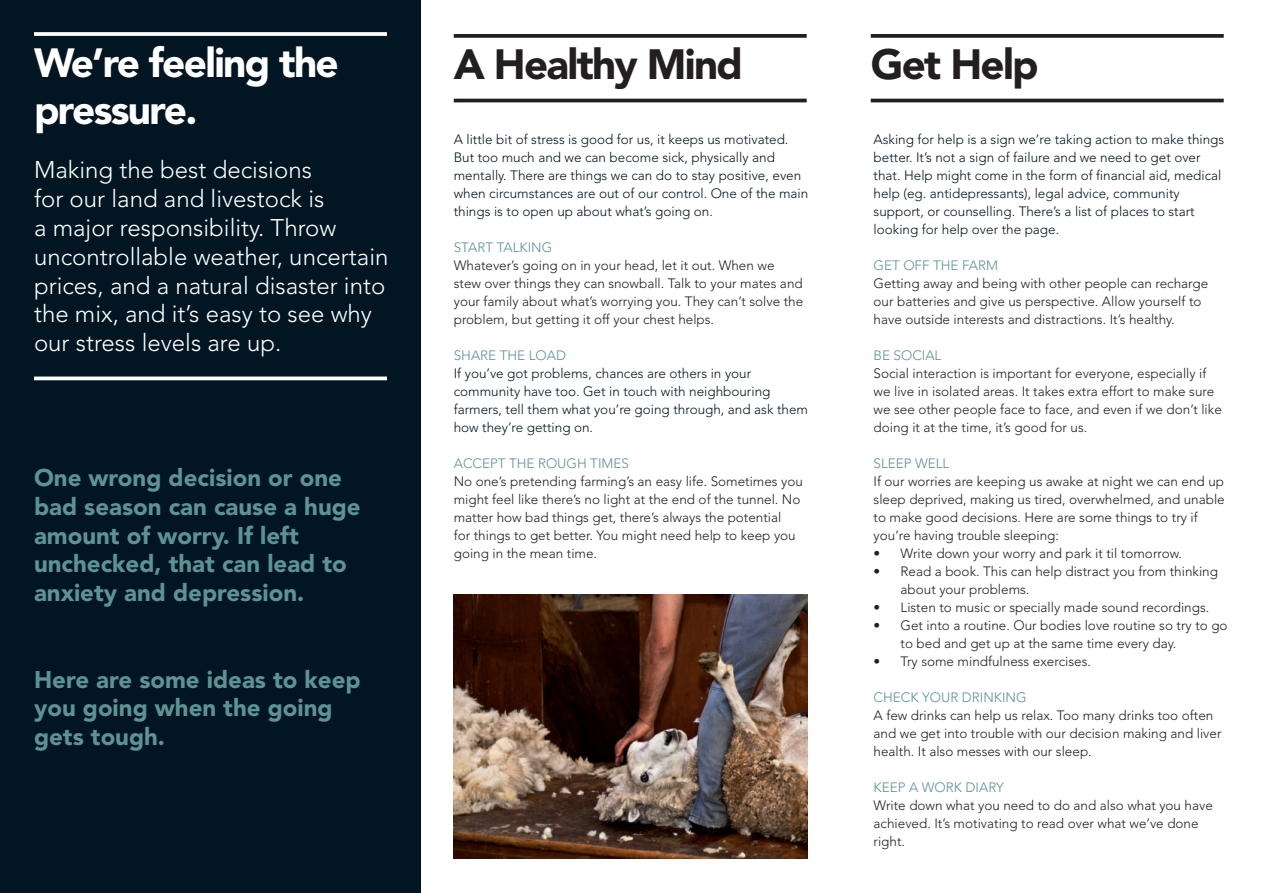
<style>
.page{position:relative;width:1263px;height:893px;background:#fff}
.page>*{position:absolute;margin:0;border:0;box-sizing:border-box;transform-origin:0 0}
.t1{font:900 42px "Avenir";letter-spacing:-.04em;color:#231f20}
.t2{font:900 40.5px/48px "Avenir";letter-spacing:-.04em;color:#fff}
.t3{font:300 24px/28.8px "Avenir";color:#fff}
.t4{font:900 24px/28.8px "Avenir";color:#5d9296}
.t5{font:300 13.5px/18px "Avenir";color:#231f20}
.t6{font:300 13.5px/18px "Avenir";color:#071822}
.t7{font:300 13.5px "Avenir";color:#5d9296}
</style>
<div class="page">
<div style="left:0;top:0;width:421px;height:893px;background:#011622"></div>
<svg style="left:34px;top:32px;width:353px;height:4px"></svg>
<hr style="left:34px;top:377px;width:353px;height:3px;background:#fff">
<svg style="left:454px;top:34px;width:353px;height:4px"></svg>
<hr style="left:454px;top:99px;width:353px;height:3px;background:#231f20">
<img style="left:454px;top:595px;width:354px;height:264px">
<svg style="left:871px;top:34px;width:353px;height:4px"></svg>
<hr style="left:871px;top:99px;width:353px;height:3px;background:#231f20">
<h2 class="t2" style="left:34px;top:38px;width:306px">We’re feeling the pressure.</h2>
<h3 class="t3" style="left:34px;top:156px;width:356px">Making the best decisions<br>for our land and livestock is<br>a major responsibility. Throw uncontrollable weather, uncertain prices, and a natural disaster into the mix, and it’s easy to see why our stress levels are up.</h3>
<h3 class="t4" style="left:34px;top:463px;width:328px">One wrong decision or one bad season can cause a huge amount of worry. If left unchecked, that can lead to anxiety and depression.</h3>
<h3 class="t4" style="left:34px;top:665px;width:328px">Here are some ideas to keep you going when the going gets tough.</h3>
<h1 class="t1" style="left:454px;top:39px;width:291px">A Healthy Mind</h1>
<p class="t6" style="left:454px;top:130px;width:356px">A little bit of stress is good for us, it keeps us motivated.<br>But too much and we can become sick, physically and mentally. There are things we can do to stay positive, even when circumstances are out of our control. One of the main things is to open up about what’s going on.</p>
<p class="t7" style="left:454px;top:239px;width:100px">START TALKING</p>
<p class="t5" style="left:454px;top:256px;width:351px">Whatever’s going on in your head, let it out. When we stew over things they can snowball. Talk to your mates and your family about what’s worrying you. They can’t solve the problem, but getting it off your chest helps.</p>
<p class="t7" style="left:454px;top:347px;width:114px">SHARE THE LOAD</p>
<p class="t6" style="left:454px;top:364px;width:356px">If you’ve got problems, chances are others in your community have too. Get in touch with neighbouring farmers, tell them what you’re going through, and ask them how they’re getting on.</p>
<p class="t7" style="left:454px;top:455px;width:177px">ACCEPT THE ROUGH TIMES</p>
<p class="t5" style="left:454px;top:472px;width:351px">No one’s pretending farming’s an easy life. Sometimes you might feel like there’s no light at the end of the tunnel. No matter how bad things get, there’s always the potential<br>for things to get better. You might need help to keep you going in the mean time.</p>
<h1 class="t1" style="left:871px;top:39px;width:169px">Get Help</h1>
<p class="t6" style="left:873px;top:130px;width:352px">Asking for help is a sign we’re taking action to make things better. It’s not a sign of failure and we need to get over that. Help might come in the form of financial aid, medical help (eg. antidepressants), legal advice, community support, or counselling. There’s a list of places to start looking for help over the page.</p>
<p class="t7" style="left:873px;top:257px;width:126px">GET OFF THE FARM</p>
<p class="t5" style="left:873px;top:274px;width:336px">Getting away and being with other people can recharge our batteries and give us perspective. Allow yourself to have outside interests and distractions. It’s healthy.</p>
<p class="t7" style="left:873px;top:347px;width:69px">BE SOCIAL</p>
<p class="t5" style="left:873px;top:364px;width:350px">Social interaction is important for everyone, especially if we live in isolated areas. It takes extra effort to make sure we see other people face to face, and even if we don’t like doing it at the time, it’s good for us.</p>
<p class="t7" style="left:873px;top:455px;width:77px">SLEEP WELL</p>
<p class="t5" style="left:873px;top:472px;width:353px">If our worries are keeping us awake at night we can end up sleep deprived, making us tired, overwhelmed, and unable to make good decisions. Here are some things to try if you’re having trouble sleeping:</p>
<p class="t5" style="left:873px;top:544px;width:310px">• Write down your worry and park it til tomorrow.</p>
<p class="t5" style="left:900px;top:562px;width:319px;text-indent:-27px">• Read a book. This can help distract you from thinking about your problems.</p>
<p class="t5" style="left:873px;top:598px;width:337px">• Listen to music or specially made sound recordings.</p>
<p class="t5" style="left:900px;top:616px;width:329px;text-indent:-27px">• Get into a routine. Our bodies love routine so try to go to bed and get up at the same time every day.</p>
<p class="t5" style="left:873px;top:652px;width:219px">• Try some mindfulness exercises.</p>
<p class="t7" style="left:873px;top:689px;width:155px">CHECK YOUR DRINKING</p>
<p class="t5" style="left:873px;top:706px;width:349px">A few drinks can help us relax. Too many drinks too often and we get into trouble with our decision making and liver health. It also messes with our sleep.</p>
<p class="t7" style="left:873px;top:779px;width:132px">KEEP A WORK DIARY</p>
<p class="t5" style="left:873px;top:796px;width:341px">Write down what you need to do and also what you have achieved. It’s motivating to read over what we’ve done right.</p>
</div>
